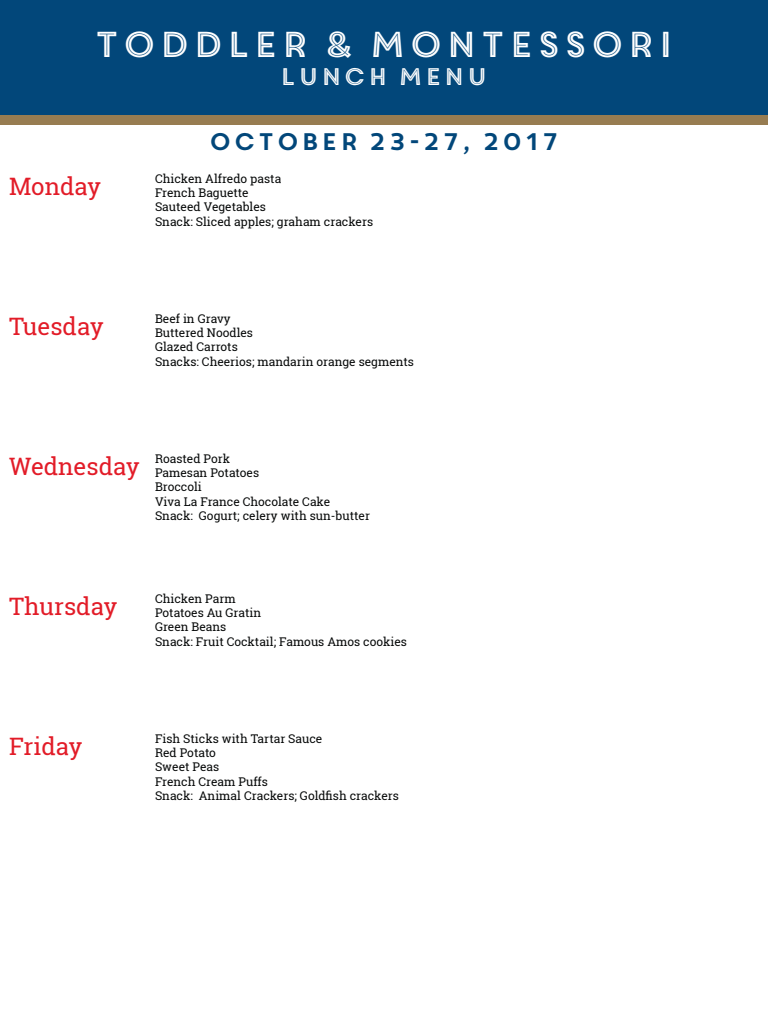
<style>
.page{position:relative;width:768px;height:1024px;background:#fff}
.page>*{position:absolute;margin:0;border:0;box-sizing:border-box;transform-origin:0 0}
.t1{font:36px "Core Circus 2 D In";color:#fff}
.t2{font:24px "Roboto Slab";color:#e21c28}
.t3{font:24px "Core Circus";color:#02477a}
.t4{font:24px "Core Circus 2 D In";color:#fff}
.t5{font:12px/14.4px "Roboto Slab";color:#070909}
</style>
<div class="page">
<div style="left:0;top:0;width:768px;height:117px;background:#02477a"></div>
<div style="left:0;top:115px;width:768px;height:10px;background:#977c51"></div>
<h1 class="t1" style="left:93px;top:20px;width:584px">TODDLER &amp; MONTESSORI</h1>
<h2 class="t4" style="left:279px;top:61px;width:211px">LUNCH MENU</h2>
<h2 class="t3" style="left:208px;top:125px;width:353px">OCTOBER 23-27, 2017</h2>
<h2 class="t2" style="left:9px;top:170px;width:94px">Monday</h2>
<p class="t5" style="left:155px;top:171px;width:220px">Chicken Alfredo pasta<br>French Baguette<br>Sauteed Vegetables<br>Snack: Sliced apples; graham crackers</p>
<h2 class="t2" style="left:9px;top:310px;width:96px">Tuesday</h2>
<p class="t5" style="left:155px;top:311px;width:261px">Beef in Gravy<br>Buttered Noodles<br>Glazed Carrots<br>Snacks: Cheerios; mandarin orange segments</p>
<h2 class="t2" style="left:9px;top:450px;width:132px">Wednesday</h2>
<p class="t5" style="left:155px;top:451px;width:217px">Roasted Pork<br>Pamesan Potatoes<br>Broccoli<br>Viva La France Chocolate Cake<br>Snack: Gogurt; celery with sun-butter</p>
<h2 class="t2" style="left:9px;top:590px;width:110px">Thursday</h2>
<p class="t5" style="left:155px;top:591px;width:253px">Chicken Parm<br>Potatoes Au Gratin<br>Green Beans<br>Snack: Fruit Cocktail; Famous Amos cookies</p>
<h2 class="t2" style="left:9px;top:730px;width:75px">Friday</h2>
<p class="t5" style="left:155px;top:731px;width:246px">Fish Sticks with Tartar Sauce<br>Red Potato<br>Sweet Peas<br>French Cream Puffs<br>Snack: Animal Crackers; Goldfish crackers</p>
</div>
